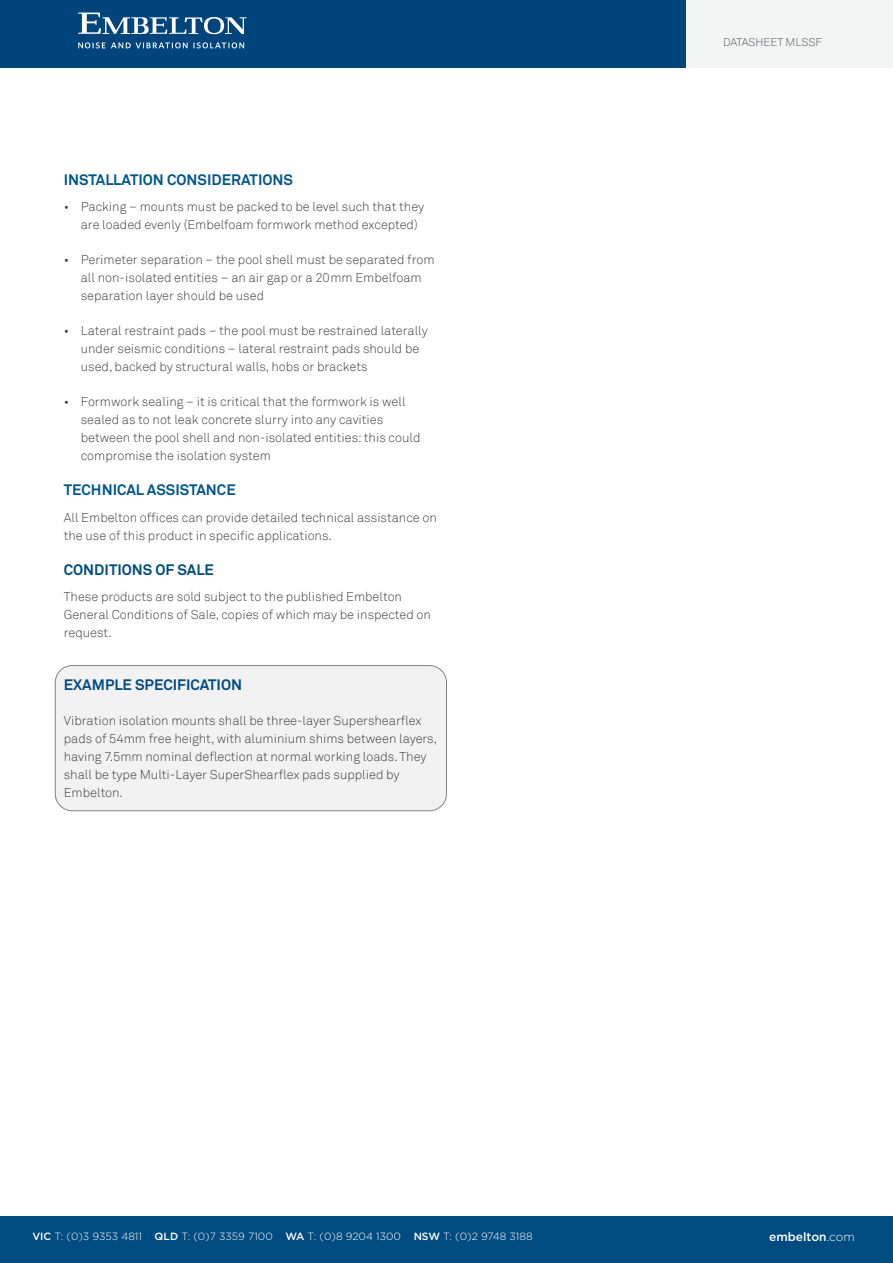
<style>
.page{position:relative;width:893px;height:1263px;background:#fff}
.page>*{position:absolute;margin:0;border:0;box-sizing:border-box;transform-origin:0 0}
.Paragraph_Heading{font:700 15px "Akkurat";color:#00568a}
.Body_Copy{font:700 15px "Akkurat";color:#004b80}
.Paragraph_Heading-2{font:700 15px "Akkurat";color:#004b80}
.Body_Copy-2{font:300 12.75px/18px "Akkurat";color:#414142}
.t1{font:500 12px "Gotham";color:#fff}
.t2{font:300 11.25px "Akkurat";color:#58595b}
.t3{font:300 10.5px "Gotham";color:#fff}
.s1{font-weight:500}
.s2{font-weight:300}
</style>
<div class="page">
<div style="left:0;top:0;width:893px;height:68px;background:#f3f4f4"></div>
<div style="left:0;top:0;width:685px;height:68px;background:#00447c"></div>
<svg style="left:78px;top:13px;width:169px;height:21px"></svg>
<svg style="left:78px;top:42px;width:166px;height:6px"></svg>
<div style="left:0;top:1216px;width:893px;height:47px;background:#004b80"></div>
<div style="left:55px;top:665px;width:391px;height:146px;background:#f2f2f3;border-radius:17px"></div>
<div style="left:55px;top:665px;width:392px;height:146px;border:1px solid #808285;border-radius:17px"></div>
<p class="Paragraph_Heading" style="left:64px;top:170px;width:231px">INSTALLATION CONSIDERATIONS</p>
<p class="Body_Copy-2" style="left:81px;top:198px;width:345px;text-indent:-17px">• Packing – mounts must be packed to be level such that they are loaded evenly (Embelfoam formwork method excepted)</p>
<p class="Body_Copy-2" style="left:81px;top:251px;width:355px;text-indent:-17px">• Perimeter separation – the pool shell must be separated from all non-isolated entities – an air gap or a 20mm Embelfoam separation layer should be used</p>
<p class="Body_Copy-2" style="left:81px;top:322px;width:349px;text-indent:-17px">• Lateral restraint pads – the pool must be restrained laterally under seismic conditions – lateral restraint pads should be used, backed by structural walls, hobs or brackets</p>
<p class="Body_Copy-2" style="left:81px;top:393px;width:341px;text-indent:-17px">• Formwork sealing – it is critical that the formwork is well sealed as to not leak concrete slurry into any cavities between the pool shell and non-isolated entities: this could compromise the isolation system</p>
<p class="Paragraph_Heading" style="left:64px;top:481px;width:174px">TECHNICAL ASSISTANCE</p>
<p class="Body_Copy-2" style="left:64px;top:509px;width:375px">All Embelton offices can provide detailed technical assistance on the use of this product in specific applications.</p>
<p class="Paragraph_Heading-2" style="left:64px;top:560px;width:152px">CONDITIONS OF SALE</p>
<p class="Body_Copy-2" style="left:64px;top:588px;width:369px">These products are sold subject to the published Embelton<br>General Conditions of Sale, copies of which may be inspected on request.</p>
<p class="Body_Copy" style="left:64px;top:676px;width:180px">EXAMPLE SPECIFICATION</p>
<p class="Body_Copy-2" style="left:64px;top:712px;width:375px">Vibration isolation mounts shall be three-layer Supershearflex pads of 54mm free height, with aluminium shims between layers, having 7.5mm nominal deflection at normal working loads. They shall be type Multi-Layer SuperShearflex pads supplied by Embelton.</p>
<p class="t2" style="left:723px;top:36px;width:100px">DATASHEET MLSSF</p>
<p class="t3" style="left:32px;top:1231px;width:502px"><span class="s1">VIC</span> T: (0)3 9353 4811 <span class="s1">QLD</span> T: (0)7 3359 7100 <span class="s1">WA</span> T: (0)8 9204 1300 <span class="s1">NSW</span> T: (0)2 9748 3188</p>
<p class="t1" style="left:769px;top:1230px;width:87px">embelton<span class="s2">.com</span></p>
</div>
